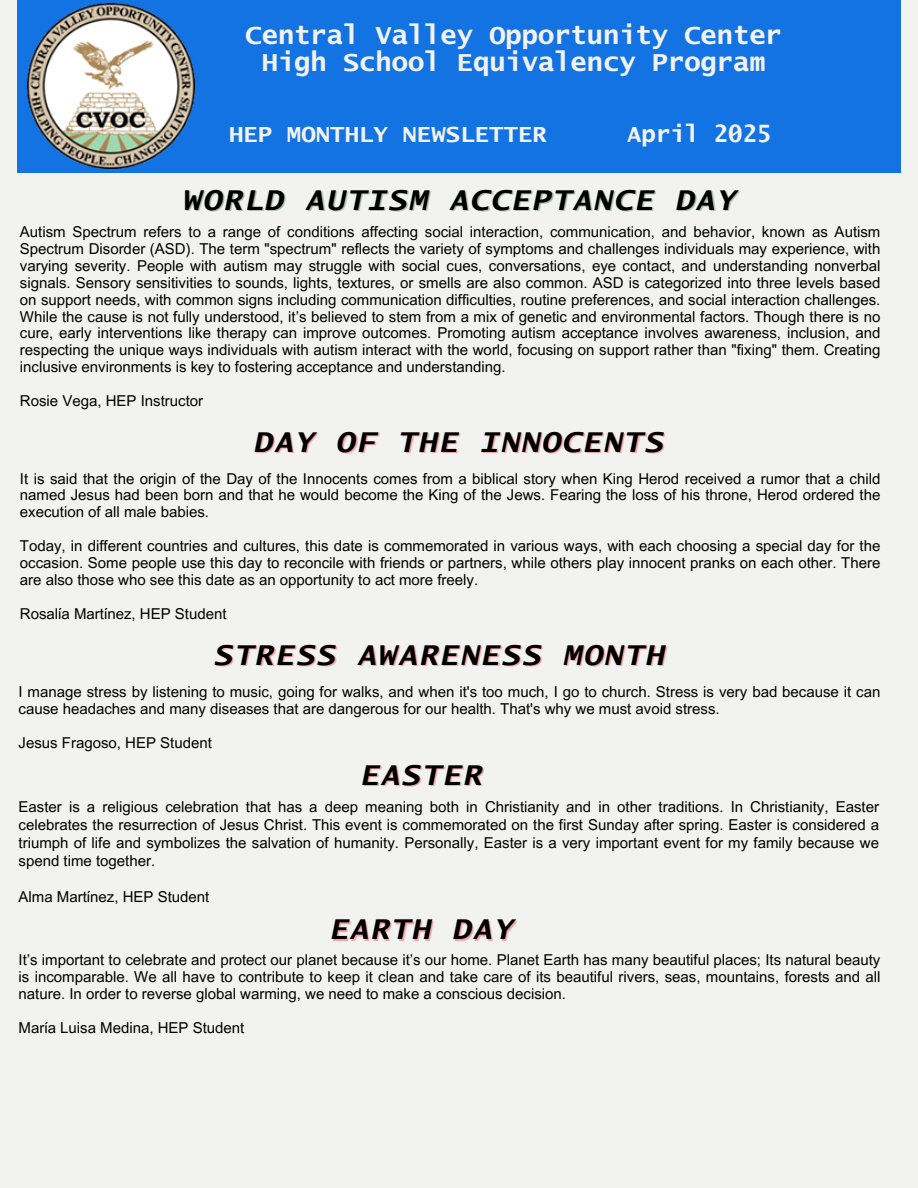
<style>
.page{position:relative;width:918px;height:1188px;background:#f2f3f0}
.page>*{position:absolute;margin:0;border:0;box-sizing:border-box;transform-origin:0 0}
.t1{font:italic 700 31.5px "Lucida Console W1 G";letter-spacing:.05em;color:#000}
.t2{font:700 27px/27px "Lucida Console W1 G";color:#f2f3f0;text-align:center}
.t3{font:700 24px "Lucida Console W1 G";color:#f2f3f0}
.t4{font:21.15px "Libre Baskerville";color:#fff}
.t5{font:15px/16.8px "Arial MT Pro";color:#000;text-align:justify}
</style>
<div class="page">
<div style="left:17px;top:0;width:883px;height:173px;background:#1473e3"></div>
<img style="left:27px;top:4px;width:168px;height:164px">
<h2 class="t2" style="left:246px;top:23px;width:538px">Central Valley Opportunity Center<br>High School Equivalency Program</h2>
<p class="t4" style="left:284px;top:40px;width:363px">HEP MONTHLY NEWSLETTER</p>
<h5 class="t3" style="left:229px;top:123px;width:320px">HEP MONTHLY NEWSLETTER</h5>
<h6 class="t3" style="left:627px;top:123px;width:146px">April 2025</h6>
<h3 class="t1" style="left:182px;top:185px;width:555px">WORLD AUTISM ACCEPTANCE DAY</h3>
<h1 class="t5" style="left:20px;top:225px;width:862px">Autism Spectrum refers to a range of conditions affecting social interaction, communication, and behavior, known as Autism Spectrum Disorder (ASD). The term "spectrum" reflects the variety of symptoms and challenges individuals may experience, with varying severity. People with autism may struggle with social cues, conversations, eye contact, and understanding nonverbal signals. Sensory sensitivities to sounds, lights, textures, or smells are also common. ASD is categorized into three levels based on support needs, with common signs including communication difficulties, routine preferences, and social interaction challenges.<br>While the cause is not fully understood, it’s believed to stem from a mix of genetic and environmental factors. Though there is no cure, early interventions like therapy can improve outcomes. Promoting autism acceptance involves awareness, inclusion, and respecting the unique ways individuals with autism interact with the world, focusing on support rather than "fixing" them. Creating inclusive environments is key to fostering acceptance and understanding.</h1>
<p class="t5" style="left:20px;top:394px;width:185px">Rosie Vega, HEP Instructor</p>
<p class="t1" style="left:253px;top:427px;width:411px">DAY OF THE INNOCENTS</p>
<h1 class="t5" style="left:20px;top:472px;width:862px">It is said that the origin of the Day of the Innocents comes from a biblical story when King Herod received a rumor that a child named Jesus had been born and that he would become the King of the Jews. Fearing the loss of his throne, Herod ordered the execution of all male babies.</h1>
<p class="t5" style="left:20px;top:539px;width:862px">Today, in different countries and cultures, this date is commemorated in various ways, with each choosing a special day for the occasion. Some people use this day to reconcile with friends or partners, while others play innocent pranks on each other. There are also those who see this date as an opportunity to act more freely.</p>
<p class="t5" style="left:20px;top:607px;width:208px">Rosalía Martínez, HEP Student</p>
<p class="t1" style="left:213px;top:640px;width:452px">STRESS AWARENESS MONTH</p>
<h1 class="t5" style="left:19px;top:686px;width:863px">I manage stress by listening to music, going for walks, and when it's too much, I go to church. Stress is very bad because it can cause headaches and many diseases that are dangerous for our health. That's why we must avoid stress.</h1>
<p class="t5" style="left:19px;top:736px;width:195px">Jesus Fragoso, HEP Student</p>
<p class="t1" style="left:360px;top:760px;width:123px">EASTER</p>
<h1 class="t5" style="left:19px;top:800px;width:862px;line-height:18px">Easter is a religious celebration that has a deep meaning both in Christianity and in other traditions. In Christianity, Easter celebrates the resurrection of Jesus Christ. This event is commemorated on the first Sunday after spring. Easter is considered a triumph of life and symbolizes the salvation of humanity. Personally, Easter is a very important event for my family because we spend time together.</h1>
<p class="t5" style="left:19px;top:890px;width:192px">Alma Martínez, HEP Student</p>
<p class="t1" style="left:329px;top:914px;width:185px">EARTH DAY</p>
<h1 class="t5" style="left:19px;top:953px;width:863px">It’s important to celebrate and protect our planet because it’s our home. Planet Earth has many beautiful places; Its natural beauty is incomparable. We all have to contribute to keep it clean and take care of its beautiful rivers, seas, mountains, forests and all nature. In order to reverse global warming, we need to make a conscious decision.</h1>
<p class="t5" style="left:19px;top:1021px;width:227px">María Luisa Medina, HEP Student</p>
</div>
